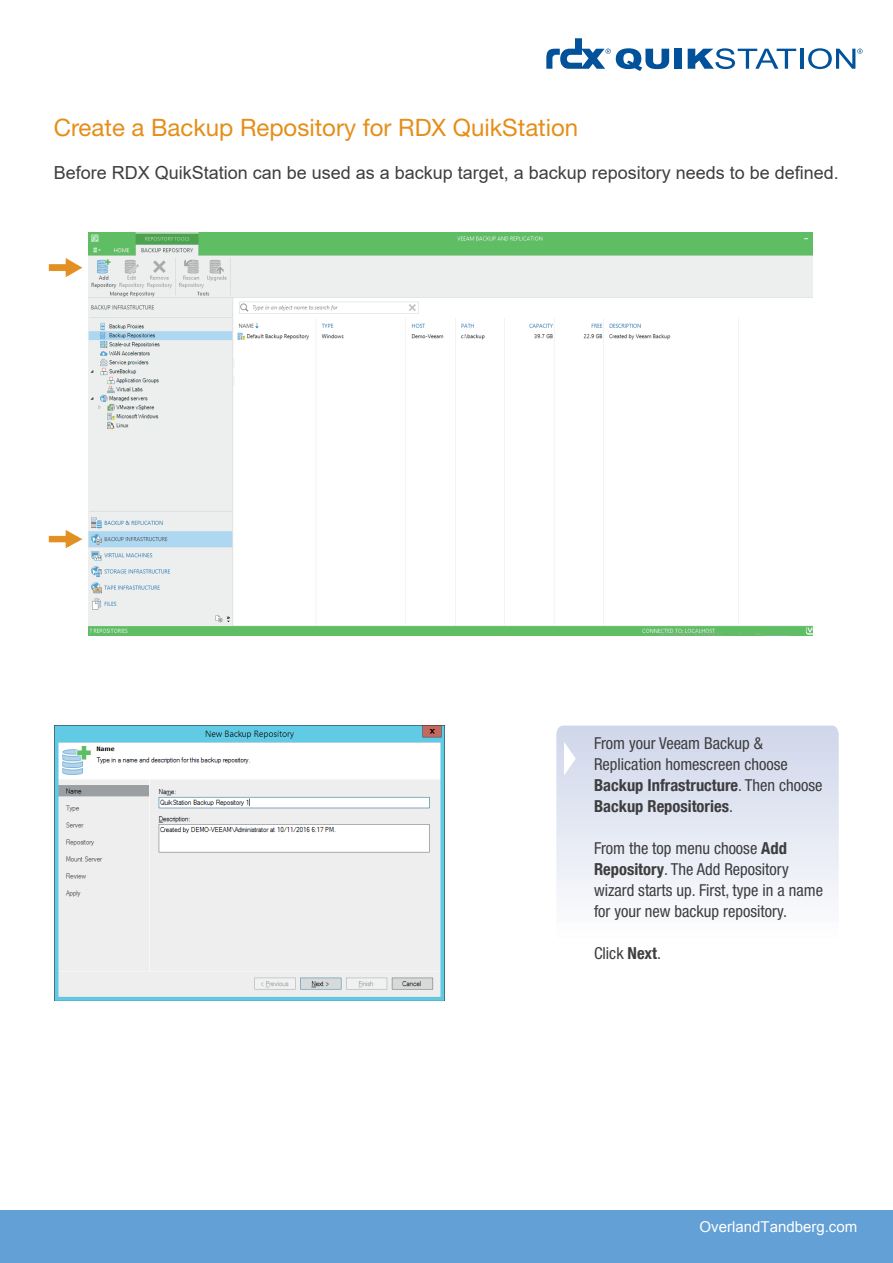
<style>
.page{position:relative;width:893px;height:1263px;background:#fff}
.page>*{position:absolute;margin:0;border:0;box-sizing:border-box;transform-origin:0 0}
.t1{font:24px "Helvetica Neue LT Std";color:#e58e19}
.t2{font:18px "Arial";color:#3e3e3f}
.t3{font:condensed 16.5px/21px "Helvetica Neue LT Std";color:#3e3e3f}
.t4{font:700 condensed 16.5px/21px "Helvetica Neue LT Com";color:#3e3e3f}
.t5{font:15px "Arial";color:#fff}
.s1{font-family:"Helvetica Neue LT Std";font-weight:400}
.s2{font-family:"Helvetica Neue LT Com";font-weight:700}
</style>
<div class="page">
<div style="left:0;top:1209px;width:893px;height:54px;background:#62a0d6"></div>
<svg style="left:546px;top:38px;width:123px;height:33px"></svg>
<div style="left:674px;top:49px;width:8px;height:20px;background:#01519b"></div>
<svg style="left:688px;top:48px;width:108px;height:21px"></svg>
<hr style="left:800px;top:49px;width:3px;height:20px;background:#01519b">
<svg style="left:808px;top:48px;width:54px;height:21px"></svg>
<svg style="left:556px;top:725px;width:283px;height:176px;background:#e1e6f2"></svg>
<svg style="left:564px;top:742px;width:12px;height:34px"></svg>
<img style="left:89px;top:232px;width:723px;height:403px">
<img style="left:55px;top:725px;width:389px;height:275px">
<img style="left:48px;top:530px;width:34px;height:19px">
<img style="left:48px;top:258px;width:35px;height:20px">
<h1 class="t1" style="left:54px;top:113px;width:526px">Create a Backup Repository for RDX QuikStation</h1>
<p class="t2" style="left:54px;top:160px;width:786px">Before RDX QuikStation can be used as a backup target, a backup repository needs to be defined.</p>
<p class="t3" style="left:594px;top:732px;width:195px">From your Veeam Backup &amp;<br>Replication homescreen choose</p>
<p class="t4" style="left:594px;top:775px;width:230px">Backup Infrastructure<span class="s1">. Then choose<br></span>Backup Repositories<span class="s1">.</span></p>
<p class="t3" style="left:594px;top:838px;width:230px">From the top menu choose <span class="s2">Add<br>Repository</span>. The Add Repository wizard starts up. First, type in a name for your new backup repository.</p>
<p class="t3" style="left:594px;top:943px;width:69px">Click <span class="s2">Next</span>.</p>
<p class="t5" style="left:700px;top:1216px;width:159px">OverlandTandberg.com</p>
</div>
